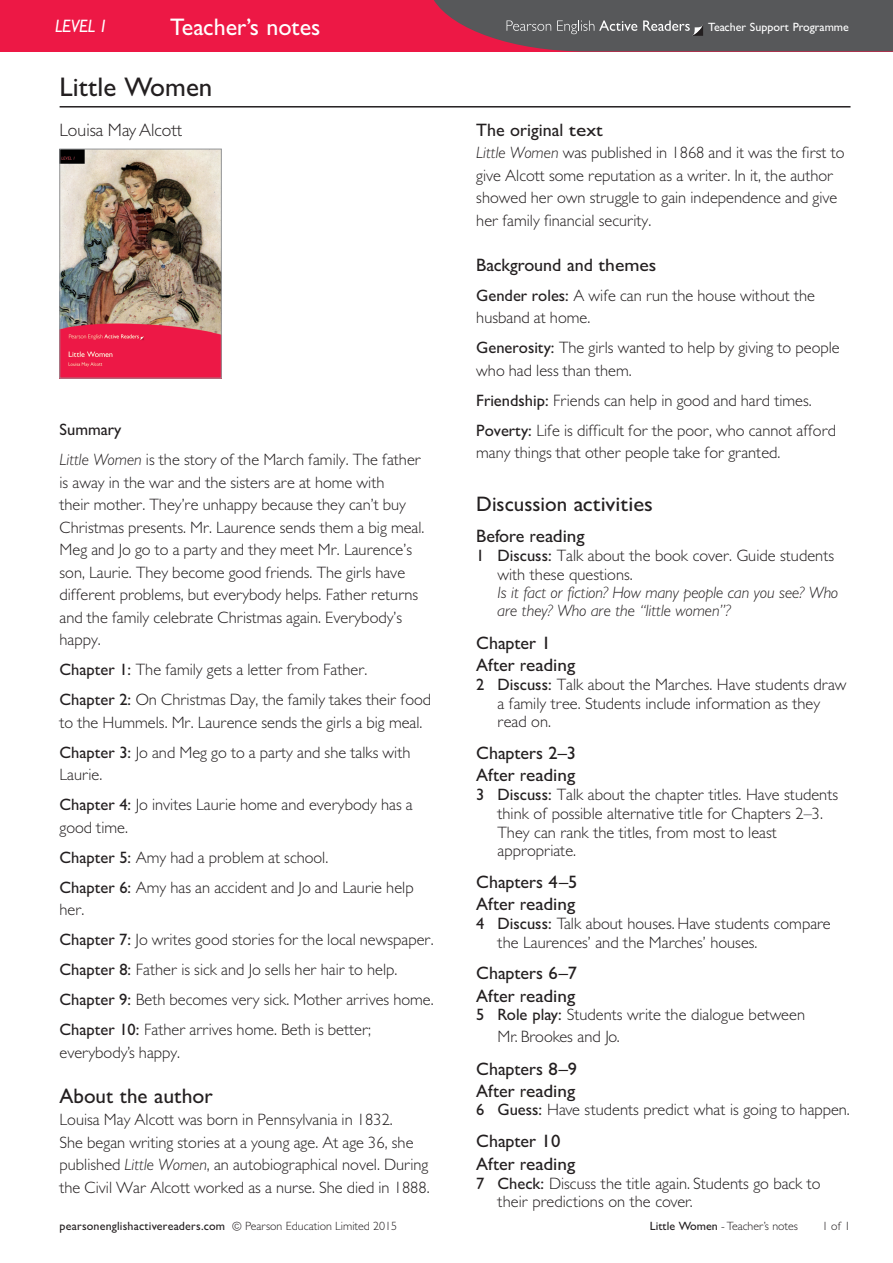
<style>
.page{position:relative;width:893px;height:1263px;background:#fff}
.page>*{position:absolute;margin:0;border:0;box-sizing:border-box;transform-origin:0 0}
.t1{font:500 27px "Gill Sans MT Pro";color:#231f20}
.t2{font:500 24px "Gill Sans MT Pro";color:#fff}
.t3{font:500 21px "Gill Sans MT Pro";color:#231f20}
.t4{font:500 18px/22.5px "Gill Sans MT Pro";color:#231f20}
.t5{font:300 18px "Gill Sans MT Pro";color:#231f20}
.t6{font:italic 500 18px "Gill Sans MT Pro";letter-spacing:-.015em;color:#fff;scale:.95 1}
.t7{font:300 16.5px/22.5px "Gill Sans MT Pro";color:#231f20}
.t8{font:italic 300 16.5px/18.8px "Gill Sans MT Pro";color:#231f20}
.t9{font:500 12px "Gill Sans MT Pro";letter-spacing:.015em;color:#231f20}
.t10{font:300 12px "Gill Sans MT Pro";color:#231f20}
.t11{font:500 12px "Gill Sans MT Pro";color:#fff}
.s1{font-weight:500}
.s2{font-style:italic}
.s3{font-weight:300}
</style>
<div class="page">
<hr style="left:60px;top:106px;width:790px;height:2px;background:#231f20">
<div style="left:0;top:0;width:893px;height:51px;background:#ed1845"></div>
<svg style="left:434px;top:0;width:459px;height:51px;background:#67565b"></svg>
<img style="left:62px;top:151px;width:158px;height:225px">
<div style="left:60px;top:149px;width:162px;height:229px;border:1px solid #939598"></div>
<p class="t6" style="left:55px;top:15px;width:57px">LEVEL 1</p>
<h2 class="t2" style="left:170px;top:13px;width:152px">Teacher’s notes</h2>
<p class="t11" style="left:708px;top:20px;width:142px">Teacher Support Programme</p>
<h1 class="t1" style="left:60px;top:71px;width:154px">Little Women</h1>
<p class="t5" style="left:60px;top:119px;width:124px">Louisa May Alcott</p>
<p class="t7" style="left:60px;top:414px;width:363px;line-height:30px"><span class="s1">Summary<br></span><span class="s2">Little Women</span> is the story of the March family. The father</p>
<p class="t7" style="left:60px;top:470px;width:366px">is away in the war and the sisters are at home with<br>their mother. They’re unhappy because they can’t buy Christmas presents. Mr. Laurence sends them a big meal.<br>Meg and Jo go to a party and they meet Mr. Laurence’s son, Laurie. They become good friends. The girls have different problems, but everybody helps. Father returns and the family celebrate Christmas again. Everybody’s happy.</p>
<p class="t7" style="left:60px;top:654px;width:373px;line-height:30px"><span class="s1">Chapter 1:</span> The family gets a letter from Father.<br><span class="s1">Chapter 2:</span> On Christmas Day, the family takes their food</p>
<p class="t7" style="left:60px;top:707px;width:364px;line-height:30px">to the Hummels. Mr. Laurence sends the girls a big meal.<br><span class="s1">Chapter 3:</span> Jo and Meg go to a party and she talks with</p>
<p class="t7" style="left:60px;top:759px;width:355px;line-height:30px">Laurie.<br><span class="s1">Chapter 4:</span> Jo invites Laurie home and everybody has a</p>
<p class="t7" style="left:60px;top:812px;width:356px;line-height:30px">good time.<br><span class="s1">Chapter 5:</span> Amy had a problem at school.<br><span class="s1">Chapter 6:</span> Amy has an accident and Jo and Laurie help</p>
<p class="t7" style="left:60px;top:894px;width:376px;line-height:30px">her.<br><span class="s1">Chapter 7:</span> Jo writes good stories for the local newspaper.<br><span class="s1">Chapter 8:</span> Father is sick and Jo sells her hair to help.<br><span class="s1">Chapter 9:</span> Beth becomes very sick. Mother arrives home.<br><span class="s1">Chapter 10:</span> Father arrives home. Beth is better;</p>
<p class="t7" style="left:60px;top:1040px;width:122px">everybody’s happy.</p>
<p class="t3" style="left:60px;top:1083px;width:155px">About the author</p>
<p class="t7" style="left:60px;top:1108px;width:372px">Louisa May Alcott was born in Pennsylvania in 1832.<br>She began writing stories at a young age. At age 36, she published <span class="s2">Little Women</span>, an autobiographical novel. During the Civil War Alcott worked as a nurse. She died in 1888.</p>
<p class="t4" style="left:476px;top:118px;width:128px">The original text</p>
<p class="t7" style="left:476px;top:141px;width:370px"><span class="s2">Little Women</span> was published in 1868 and it was the first to give Alcott some reputation as a writer. In it, the author showed her own struggle to gain independence and give her family financial security.</p>
<p class="t4" style="left:476px;top:253px;width:182px">Background and themes</p>
<p class="t7" style="left:476px;top:284px;width:340px"><span class="s1">Gender roles:</span> A wife can run the house without the husband at home.</p>
<p class="t7" style="left:476px;top:336px;width:365px"><span class="s1">Generosity:</span> The girls wanted to help by giving to people who had less than them.</p>
<p class="t7" style="left:476px;top:385px;width:361px;line-height:30px"><span class="s1">Friendship:</span> Friends can help in good and hard times.<br><span class="s1">Poverty:</span> Life is difficult for the poor, who cannot afford</p>
<p class="t7" style="left:476px;top:441px;width:306px">many things that other people take for granted.</p>
<p class="t3" style="left:476px;top:491px;width:178px">Discussion activities</p>
<p class="t4" style="left:476px;top:525px;width:110px">Before reading</p>
<p class="t7" style="left:497px;top:546px;width:338px;line-height:18.8px;text-indent:-21px"><span class="s1">1 Discuss:</span> Talk about the book cover. Guide students with these questions.</p>
<p class="t8" style="left:497px;top:582px;width:342px">Is it fact or fiction? How many people can you see? Who are they? Who are the “little women”?</p>
<p class="t4" style="left:476px;top:631px;width:101px">Chapter 1<br>After reading</p>
<p class="t7" style="left:497px;top:675px;width:351px;line-height:18.8px;text-indent:-21px"><span class="s1">2 Discuss:</span> Talk about the Marches. Have students draw a family tree. Students include information as they read on.</p>
<p class="t4" style="left:476px;top:741px;width:101px">Chapters 2–3<br>After reading</p>
<p class="t7" style="left:497px;top:785px;width:342px;line-height:18.8px;text-indent:-21px"><span class="s1">3 Discuss:</span> Talk about the chapter titles. Have students think of possible alternative title for Chapters 2–3.<br>They can rank the titles, from most to least appropriate.</p>
<p class="t4" style="left:476px;top:870px;width:103px">Chapters 4–5<br>After reading</p>
<p class="t7" style="left:497px;top:914px;width:335px;line-height:18.8px;text-indent:-21px"><span class="s1">4 Discuss:</span> Talk about houses. Have students compare the Laurences’ and the Marches’ houses.</p>
<p class="t4" style="left:476px;top:962px;width:102px">Chapters 6–7<br>After reading</p>
<p class="t7" style="left:497px;top:1003px;width:309px;text-indent:-21px"><span class="s1">5 Role play:</span> Students write the dialogue between<br>Mr. Brookes and Jo.</p>
<p class="t4" style="left:476px;top:1057px;width:102px">Chapters 8–9<br>After reading</p>
<p class="t7" style="left:476px;top:1098px;width:375px"><span class="s1">6 Guess:</span> Have students predict what is going to happen.</p>
<p class="t4" style="left:476px;top:1130px;width:101px">Chapter 10<br>After reading</p>
<p class="t7" style="left:497px;top:1173px;width:325px;line-height:18.8px;text-indent:-21px"><span class="s1">7 Check:</span> Discuss the title again. Students go back to their predictions on the cover.</p>
<p class="t9" style="left:60px;top:1219px;width:339px">pearsonenglishactivereaders.com <span class="s3">© Pearson Education Limited 2015</span></p>
<p class="t10" style="left:650px;top:1219px;width:150px"><span class="s1">Little Women</span> - Teacher’s notes</p>
<p class="t10" style="left:822px;top:1219px;width:30px">1 of 1</p>
</div>
